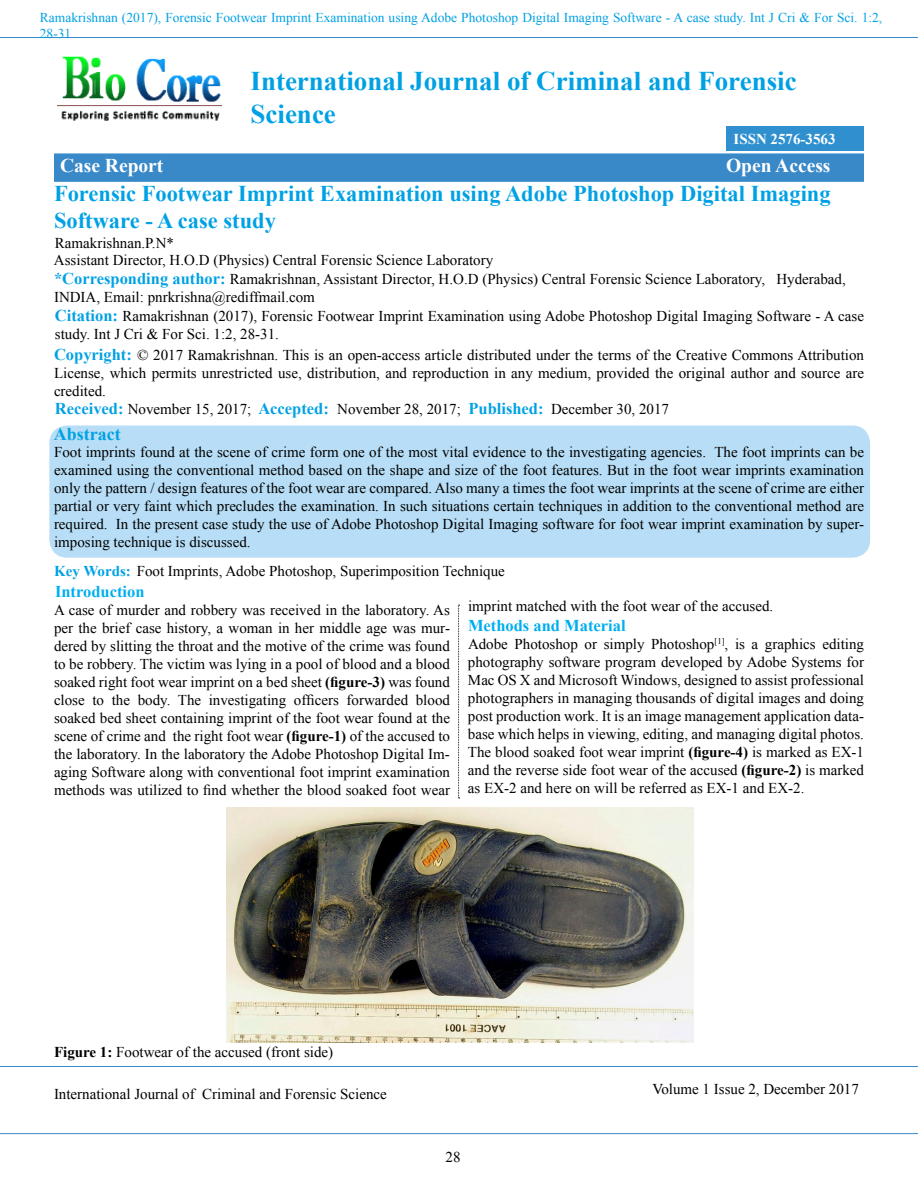
<style>
.page{position:relative;width:918px;height:1188px;background:#fff}
.page>*{position:absolute;margin:0;border:0;box-sizing:border-box;transform-origin:0 0}
.t1{font:700 27px/32.4px "Times New Roman";color:#00a1e4}
.t2{font:700 22.5px/27px "Times New Roman";color:#00a1e4}
.t3{font:700 19.5px "Times New Roman";color:#fff}
.t4{font:700 18px "Times New Roman";color:#00a1e4}
.t5{font:700 16.5px "Times New Roman";color:#00aeef}
.t6{font:15px/18px "Times New Roman";color:#000;text-align:justify}
.t7{font:700 15px "Times New Roman";color:#fff}
.t8{font:13.5px/16.2px "Times New Roman";color:#00a1e4}
.s1{font-weight:700;font-size:16.5px;color:#00a1e4}
.s2{font-weight:700;color:#00a1e4}
.s3{font-weight:700}
</style>
<div class="page">
<hr style="left:0;top:37px;width:918px;height:1px;background:#378bca">
<hr style="left:0;top:1066px;width:918px;height:1px;background:#378bca">
<hr style="left:0;top:1133px;width:918px;height:1px;background:#378bca">
<div style="left:54px;top:153px;width:810px;height:29px;background:#3989c9;border:2px solid #378bca"></div>
<img style="left:58px;top:56px;width:164px;height:65px">
<svg style="left:458px;top:605px;width:2px;height:194px"></svg>
<div style="left:49px;top:425px;width:821px;height:133px;background:#b7def6;border-radius:18px"></div>
<img style="left:226px;top:807px;width:468px;height:235px">
<div style="left:727px;top:126px;width:137px;height:24px;background:#3090cf"></div>
<p class="t8" style="left:40px;top:9px;width:844px">Ramakrishnan (2017), Forensic Footwear Imprint Examination using Adobe Photoshop Digital Imaging Software - A case study. Int J Cri &amp; For Sci. 1:2,<br>28-31</p>
<h1 class="t1" style="left:250px;top:64px;width:548px">International Journal of Criminal and Forensic<br>Science</h1>
<p class="t7" style="left:734px;top:128px;width:104px">ISSN 2576-3563</p>
<h3 class="t3" style="left:60px;top:152px;width:105px">Case Report</h3>
<h3 class="t3" style="left:726px;top:152px;width:106px">Open Access</h3>
<h2 class="t2" style="left:54px;top:180px;width:778px">Forensic Footwear Imprint Examination using Adobe Photoshop Digital Imaging<br>Software - A case study</h2>
<p class="t6" style="left:55px;top:234px;width:121px">Ramakrishnan.P.N*</p>
<p class="t6" style="left:54px;top:269px;width:793px"><span class="s1">*Corresponding author:</span> Ramakrishnan, Assistant Director, H.O.D (Physics) Central Forensic Science Laboratory, Hyderabad,<br>INDIA, Email: pnrkrishna@rediffmail.com</p>
<p class="t6" style="left:54px;top:251px;width:441px">Assistant Director, H.O.D (Physics) Central Forensic Science Laboratory</p>
<p class="t6" style="left:55px;top:307px;width:811px"><span class="s1">Citation:</span> Ramakrishnan (2017), Forensic Footwear Imprint Examination using Adobe Photoshop Digital Imaging Software - A case study. Int J Cri &amp; For Sci. 1:2, 28-31.</p>
<p class="t6" style="left:54px;top:345px;width:812px"><span class="s1">Copyright:</span> © 2017 Ramakrishnan. This is an open-access article distributed under the terms of the Creative Commons Attribution License, which permits unrestricted use, distribution, and reproduction in any medium, provided the original author and source are credited.</p>
<p class="t6" style="left:55px;top:400px;width:616px"><span class="s1">Received:</span> November 15, 2017; <span class="s1">Accepted:</span> November 28, 2017; <span class="s1">Published:</span> December 30, 2017</p>
<p class="t4" style="left:54px;top:422px;width:68px">Abstract</p>
<p class="t6" style="left:54px;top:443px;width:812px">Foot imprints found at the scene of crime form one of the most vital evidence to the investigating agencies. The foot imprints can be examined using the conventional method based on the shape and size of the foot features. But in the foot wear imprints examination only the pattern / design features of the foot wear are compared. Also many a times the foot wear imprints at the scene of crime are either partial or very faint which precludes the examination. In such situations certain techniques in addition to the conventional method are required. In the present case study the use of Adobe Photoshop Digital Imaging software for foot wear imprint examination by super&shy;imposing technique is discussed.</p>
<p class="t6" style="left:54px;top:562px;width:452px"><span class="s2">Key Words:</span> Foot Imprints, Adobe Photoshop, Superimposition Technique</p>
<p class="t5" style="left:55px;top:580px;width:91px">Introduction</p>
<p class="t6" style="left:54px;top:601px;width:398px">A case of murder and robbery was received in the laboratory. As per the brief case history, a woman in her middle age was mur&shy;dered by slitting the throat and the motive of the crime was found to be robbery. The victim was lying in a pool of blood and a blood soaked right foot wear imprint on a bed sheet <span class="s3">(figure-3)</span> was found close to the body. The investigating officers forwarded blood soaked bed sheet containing imprint of the foot wear found at the scene of crime and the right foot wear <span class="s3">(figure-1)</span> of the accused to the laboratory. In the laboratory the Adobe Photoshop Digital Im&shy;aging Software along with conventional foot imprint examination methods was utilized to find whether the blood soaked foot wear</p>
<p class="t6" style="left:468px;top:596px;width:307px">imprint matched with the foot wear of the accused.</p>
<p class="t5" style="left:468px;top:614px;width:159px">Methods and Material</p>
<p class="t6" style="left:468px;top:634px;width:398px">Adobe Photoshop or simply Photoshop<sup>[1]</sup>, is a graphics editing photography software program developed by Adobe Systems for Mac OS X and Microsoft Windows, designed to assist professional photographers in managing thousands of digital images and doing post production work. It is an image management application data&shy;base which helps in viewing, editing, and managing digital photos.<br>The blood soaked foot wear imprint <span class="s3">(figure-4)</span> is marked as EX-1 and the reverse side foot wear of the accused <span class="s3">(figure-2)</span> is marked as EX-2 and here on will be referred as EX-1 and EX-2.</p>
<p class="t6" style="left:54px;top:1043px;width:281px"><span class="s3">Figure 1:</span> Footwear of the accused (front side)</p>
<p class="t6" style="left:54px;top:1085px;width:334px">International Journal of Criminal and Forensic Science</p>
<p class="t6" style="left:652px;top:1080px;width:208px">Volume 1 Issue 2, December 2017</p>
<p class="t6" style="left:446px;top:1148px;width:16px">28</p>
</div>
